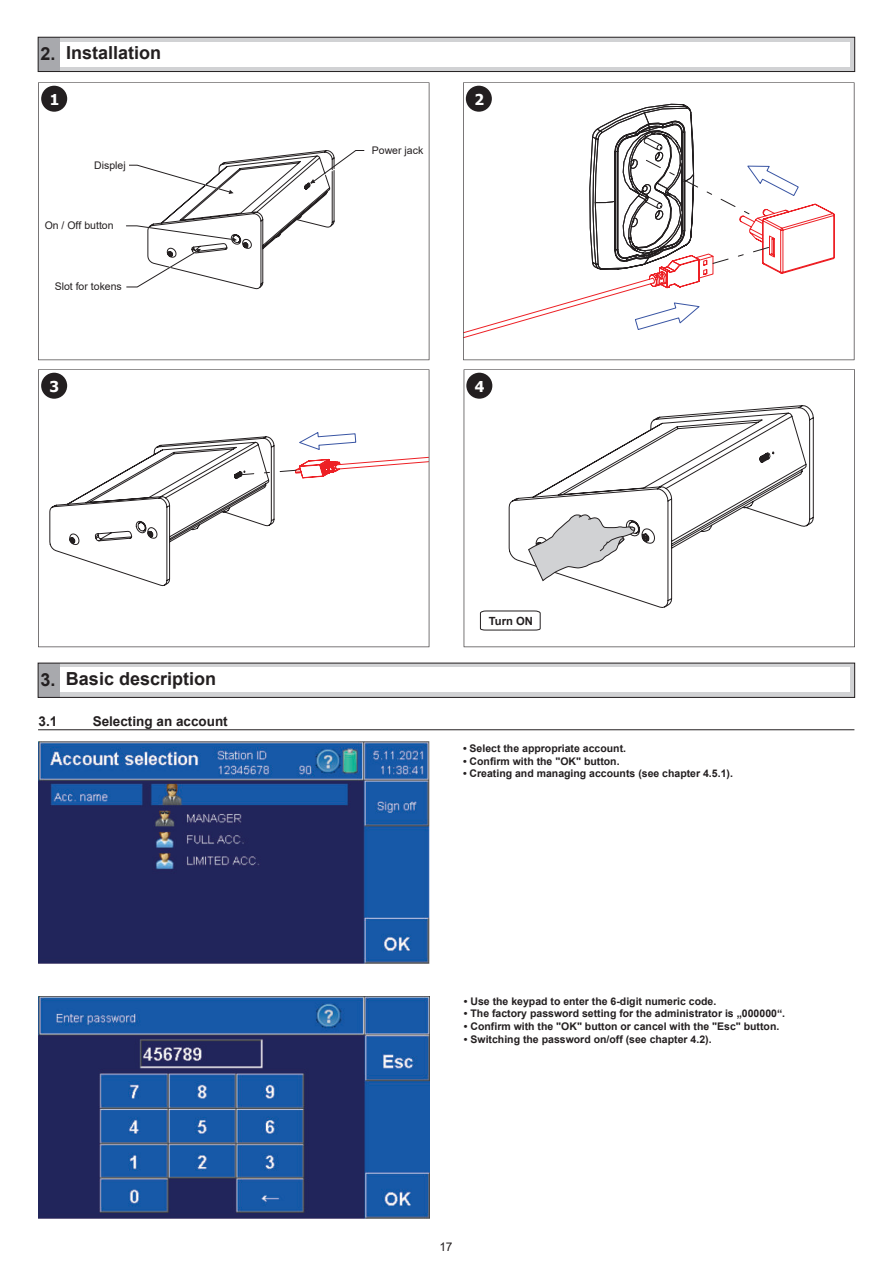
<style>
.page{position:relative;width:893px;height:1263px;background:#fff}
.page>*{position:absolute;margin:0;border:0;box-sizing:border-box;transform-origin:0 0}
.t1{font:700 18px "Arial";color:#231f20}
.t2{font:700 15px "Tahoma";color:#fff}
.t3{font:700 13.5px "Arial";color:#231f20}
.t4{font:12px "Arial";color:#231f20}
.t5{font:700 11.25px "Arial";color:#231f20}
.t6{font:700 10.5px "Arial";color:#231f20}
.t7{font:10.5px "Arial";color:#231f20}
</style>
<div class="page">
<svg style="left:38px;top:82px;width:391px;height:278px"></svg>
<div style="left:41px;top:86px;width:26px;height:26px;background:#231f20;border-radius:50%"></div>
<svg style="left:463px;top:82px;width:391px;height:278px"></svg>
<div style="left:466px;top:86px;width:26px;height:26px;background:#231f20;border-radius:50%"></div>
<svg style="left:38px;top:369px;width:391px;height:278px"></svg>
<div style="left:41px;top:373px;width:26px;height:26px;background:#231f20;border-radius:50%"></div>
<svg style="left:463px;top:369px;width:391px;height:278px"></svg>
<div style="left:466px;top:373px;width:26px;height:26px;background:#231f20;border-radius:50%"></div>
<svg style="left:527px;top:514px;width:108px;height:68px"></svg>
<svg style="left:479px;top:610px;width:62px;height:21px"></svg>
<div style="left:38px;top:37px;width:816px;height:35px;background:#d1d2d4"></div>
<div style="left:44px;top:42px;width:805px;height:24px;background:#fff"></div>
<div style="left:38px;top:37px;width:21px;height:35px;background:#a8a9ad"></div>
<div style="left:38px;top:37px;width:816px;height:35px;border:1px solid #231f20"></div>
<div style="left:38px;top:663px;width:816px;height:35px;background:#d1d2d4"></div>
<div style="left:44px;top:668px;width:805px;height:24px;background:#fff"></div>
<div style="left:38px;top:663px;width:21px;height:34px;background:#a8a9ad"></div>
<div style="left:38px;top:663px;width:816px;height:35px;border:1px solid #231f20"></div>
<hr style="left:38px;top:729px;width:816px;height:1px;background:#231f20">
<img style="left:38px;top:742px;width:391px;height:222px">
<img style="left:38px;top:997px;width:391px;height:222px">
<h1 class="t1" style="left:41px;top:40px;width:122px">2. Installation</h1>
<h2 class="t2" style="left:50px;top:91px;width:11px">1</h2>
<h2 class="t2" style="left:474px;top:91px;width:11px">2</h2>
<p class="t7" style="left:94px;top:161px;width:33px">Displej</p>
<p class="t7" style="left:45px;top:218px;width:70px">On / Off button</p>
<p class="t7" style="left:55px;top:282px;width:69px">Slot for tokens</p>
<p class="t7" style="left:372px;top:147px;width:53px">Power jack</p>
<h2 class="t2" style="left:50px;top:378px;width:11px">3</h2>
<h2 class="t2" style="left:475px;top:378px;width:11px">4</h2>
<h1 class="t1" style="left:41px;top:666px;width:177px">3. Basic description</h1>
<p class="t3" style="left:39px;top:711px;width:20px">3.1</p>
<p class="t3" style="left:93px;top:711px;width:137px">Selecting an account</p>
<p class="t5" style="left:489px;top:613px;width:46px">Turn ON</p>
<p class="t6" style="left:463px;top:741px;width:164px">• Select the appropriate account.</p>
<p class="t6" style="left:463px;top:754px;width:158px">• Confirm with the "OK" button.</p>
<p class="t6" style="left:463px;top:766px;width:271px">• Creating and managing accounts (see chapter 4.5.1).</p>
<p class="t6" style="left:464px;top:994px;width:254px">• Use the keypad to enter the 6-digit numeric code.</p>
<p class="t6" style="left:464px;top:1006px;width:323px">• The factory password setting for the administrator is „000000“.</p>
<p class="t6" style="left:464px;top:1019px;width:317px">• Confirm with the "OK" button or cancel with the "Esc" button.</p>
<p class="t6" style="left:464px;top:1031px;width:249px">• Switching the password on/off (see chapter 4.2).</p>
<p class="t4" style="left:439px;top:1243px;width:14px">17</p>
</div>
